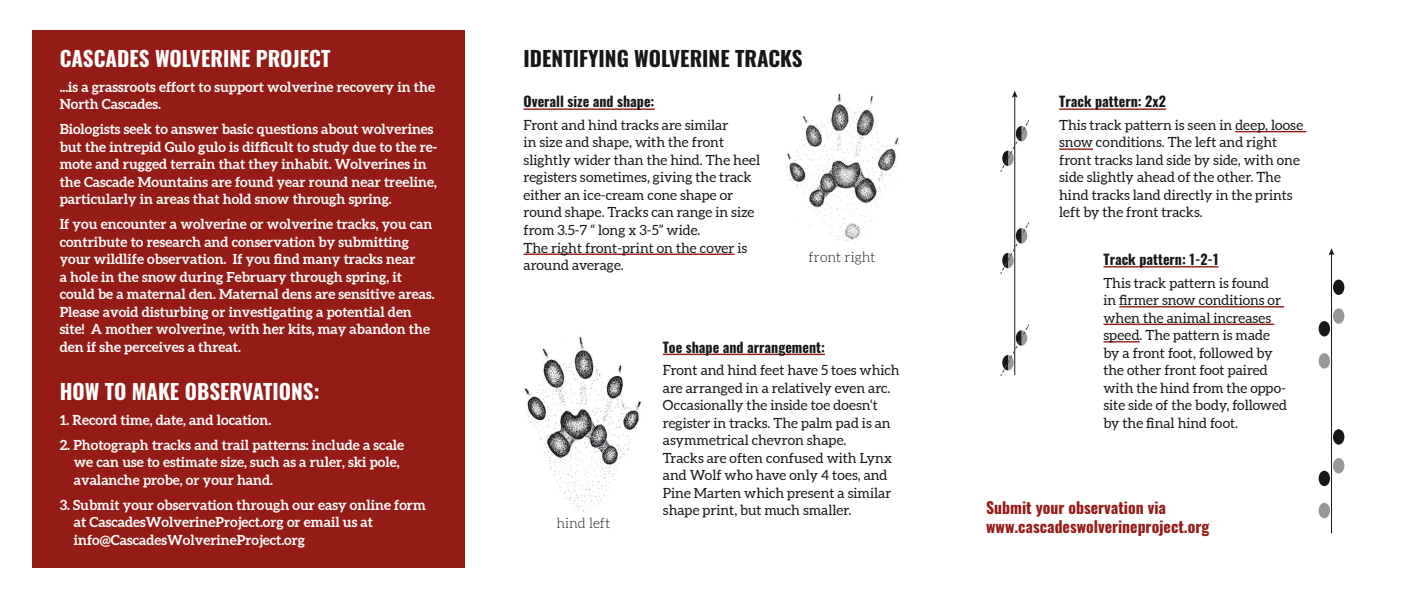
<style>
.page{position:relative;width:1418px;height:599px;background:#fff}
.page>*{position:absolute;margin:0;border:0;box-sizing:border-box;transform-origin:0 0}
.t1{font:700 21px "Oswald";color:#fff}
.t2{font:700 21px "Oswald";color:#161717}
.t3{font:700 15.75px "Oswald";color:#951b16}
.t4{font:700 14px/17.5px "Aleo";color:#fff}
.t5{font:14px/17.5px "Aleo";color:#161717}
.t6{font:700 14px "Oswald";color:#161717}
.t7{font:300 14px "Aleo";color:#161717}
</style>
<div class="page">
<div style="left:32px;top:30px;width:433px;height:537px;background:#951b16"></div>
<hr style="left:523px;top:108px;width:131px;height:2px;background:#951b16">
<hr style="left:523px;top:253px;width:211px;height:2px;background:#951b16">
<hr style="left:663px;top:353px;width:162px;height:2px;background:#951b16">
<img style="left:524px;top:336px;width:118px;height:176px">
<img style="left:786px;top:93px;width:114px;height:150px">
<hr style="left:1059px;top:108px;width:106px;height:2px;background:#951b16">
<hr style="left:1235px;top:131px;width:71px;height:1px;background:#951b16">
<hr style="left:1059px;top:148px;width:34px;height:2px;background:#951b16">
<hr style="left:1103px;top:266px;width:115px;height:1px;background:#951b16">
<hr style="left:1119px;top:306px;width:165px;height:1px;background:#951b16">
<hr style="left:1103px;top:323px;width:171px;height:2px;background:#951b16">
<hr style="left:1103px;top:341px;width:36px;height:1px;background:#951b16">
<div style="left:1333px;top:279px;width:11px;height:16px;background:#161717;border-radius:50%"></div>
<div style="left:1333px;top:308px;width:11px;height:16px;background:#979796;border-radius:50%"></div>
<div style="left:1318px;top:321px;width:12px;height:15px;background:#161717;border-radius:50%"></div>
<div style="left:1318px;top:353px;width:12px;height:15px;background:#979796;border-radius:50%"></div>
<div style="left:1333px;top:429px;width:11px;height:15px;background:#161717;border-radius:50%"></div>
<div style="left:1333px;top:458px;width:11px;height:15px;background:#979796;border-radius:50%"></div>
<div style="left:1318px;top:470px;width:12px;height:16px;background:#161717;border-radius:50%"></div>
<div style="left:1318px;top:502px;width:12px;height:16px;background:#979796;border-radius:50%"></div>
<hr style="left:1331px;top:253px;width:1px;height:280px;background:#161717">
<svg style="left:1328px;top:248px;width:6px;height:7px"></svg>
<hr style="left:1014px;top:95px;width:1px;height:280px;background:#161717">
<svg style="left:1012px;top:91px;width:5px;height:7px"></svg>
<svg style="left:1000px;top:120px;width:29px;height:52px"></svg>
<svg style="left:1000px;top:324px;width:29px;height:52px"></svg>
<svg style="left:1000px;top:222px;width:29px;height:52px"></svg>
<p class="t1" style="left:60px;top:47px;width:272px">CASCADES WOLVERINE PROJECT</p>
<p class="t4" style="left:60px;top:78px;width:377px">...is a grassroots effort to support wolverine recovery in the<br>North Cascades.</p>
<p class="t4" style="left:60px;top:121px;width:379px">Biologists seek to answer basic questions about wolverines but the intrepid Gulo gulo is difficult to study due to the re&shy;mote and rugged terrain that they inhabit. Wolverines in the Cascade Mountains are found year round near treeline, particularly in areas that hold snow through spring.</p>
<p class="t4" style="left:60px;top:216px;width:376px">If you encounter a wolverine or wolverine tracks, you can contribute to research and conservation by submitting your wildlife observation. If you find many tracks near<br>a hole in the snow during February through spring, it could be a maternal den. Maternal dens are sensitive areas.<br>Please avoid disturbing or investigating a potential den site! A mother wolverine, with her kits, may abandon the den if she perceives a threat.</p>
<p class="t1" style="left:60px;top:380px;width:261px">HOW TO MAKE OBSERVATIONS:</p>
<p class="t4" style="left:60px;top:411px;width:213px">1. Record time, date, and location.</p>
<p class="t4" style="left:74px;top:436px;width:332px;text-indent:-14px">2. Photograph tracks and trail patterns: include a scale we can use to estimate size, such as a ruler, ski pole, avalanche probe, or your hand.</p>
<p class="t4" style="left:74px;top:496px;width:353px;text-indent:-14px">3. Submit your observation through our easy online form at CascadesWolverineProject.org or email us at info@CascadesWolverineProject.org</p>
<p class="t2" style="left:523px;top:48px;width:280px">IDENTIFYING WOLVERINE TRACKS</p>
<p class="t6" style="left:523px;top:94px;width:132px">Overall size and shape:</p>
<p class="t5" style="left:523px;top:117px;width:238px">Front and hind tracks are similar<br>in size and shape, with the front slightly wider than the hind. The heel registers sometimes, giving the track either an ice-cream cone shape or round shape. Tracks can range in size from 3.5-7 “ long x 3-5” wide.</p>
<p class="t5" style="left:523px;top:239px;width:225px">The right front-print on the cover is around average.</p>
<p class="t7" style="left:808px;top:248px;width:69px">front right</p>
<p class="t7" style="left:556px;top:514px;width:55px">hind left</p>
<p class="t6" style="left:663px;top:339px;width:164px">Toe shape and arrangement:</p>
<p class="t5" style="left:663px;top:362px;width:238px">Front and hind feet have 5 toes which are arranged in a relatively even arc.<br>Occasionally the inside toe doesn‘t register in tracks. The palm pad is an asymmetrical chevron shape.</p>
<p class="t5" style="left:663px;top:449px;width:231px">Tracks are often confused with Lynx and Wolf who have only 4 toes, and Pine Marten which present a similar shape print, but much smaller.</p>
<p class="t6" style="left:1059px;top:94px;width:108px">Track pattern: 2x2</p>
<p class="t5" style="left:1059px;top:117px;width:246px">This track pattern is seen in deep, loose snow conditions. The left and right front tracks land side by side, with one side slightly ahead of the other. The hind tracks land directly in the prints left by the front tracks.</p>
<p class="t6" style="left:1103px;top:252px;width:116px">Track pattern: 1-2-1</p>
<p class="t5" style="left:1103px;top:274px;width:185px">This track pattern is found<br>in firmer snow conditions or when the animal increases speed. The pattern is made by a front foot, followed by the other front foot paired with the hind from the oppo&shy;site side of the body, followed by the final hind foot.</p>
<p class="t3" style="left:986px;top:499px;width:181px">Submit your observation via</p>
<p class="t3" style="left:986px;top:518px;width:225px">www.cascadeswolverineproject.org</p>
</div>
